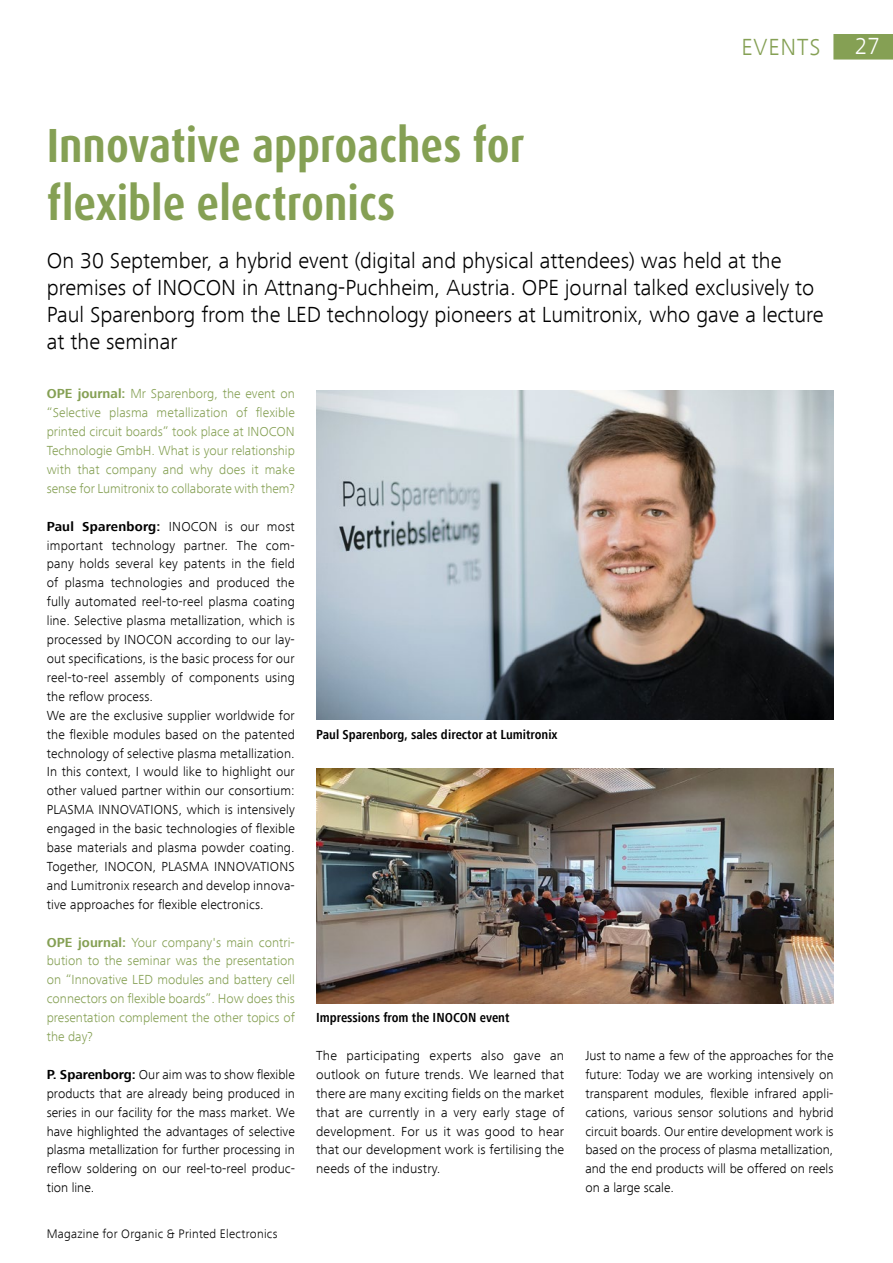
<style>
.page{position:relative;width:893px;height:1263px;background:#fff}
.page>*{position:absolute;margin:0;border:0;box-sizing:border-box;transform-origin:0 0}
.t1{font:700 condensed 48px/57.6px "Dax OT";color:#85a054}
.t2{font:300 24px "Frutiger Next Com";letter-spacing:.04em;color:#85a054}
.t3{font:300 24px "Frutiger Next Com";color:#fff}
.t4{font:300 22.5px/27px "Frutiger Next Com";color:#000}
.t5{font:300 13.5px/18.9px "Frutiger Next Com";letter-spacing:.01em;color:#000;text-align:justify}
.t6{font:300 13.5px/18.9px "Frutiger Next Com";color:#85a054;text-align:justify}
.t7{font:700 condensed 13.5px "Frutiger Next Com";color:#000}
.t8{font:300 12.75px "Frutiger Next Com";letter-spacing:.02em;color:#000}
.s1{font-weight:700}
</style>
<div class="page">
<div style="left:833px;top:34px;width:60px;height:26px;background:#85a054"></div>
<img style="left:316px;top:390px;width:517px;height:330px">
<img style="left:316px;top:768px;width:517px;height:235px">
<h2 class="t2" style="left:741px;top:33px;width:81px">EVENTS</h2>
<h2 class="t3" style="left:855px;top:33px;width:27px">27</h2>
<h1 class="t1" style="left:47px;top:117px;width:479px">Innovative approaches for flexible electronics</h1>
<p class="t4" style="left:47px;top:247px;width:778px">On 30 September, a hybrid event (digital and physical attendees) was held at the premises of INOCON in Attnang-Puchheim, Austria. OPE journal talked exclusively to Paul Sparenborg from the LED technology pioneers at Lumitronix, who gave a lecture at the seminar</p>
<p class="t6" style="left:47px;top:384px;width:250px"><span class="s1">OPE journal:</span> Mr Sparenborg, the event on “Selective plasma metallization of flexible printed circuit boards” took place at INOCON Technologie GmbH. What is your relationship with that company and why does it make sense for Lumitronix to collaborate with them?</p>
<p class="t5" style="left:47px;top:517px;width:250px;text-align:left"><span class="s1">Paul Sparenborg:</span> INOCON is our most important technology partner. The com&shy;pany holds several key patents in the field of plasma technologies and produced the fully automated reel-to-reel plasma coating line. Selective plasma metallization, which is processed by INOCON according to our lay&shy;out specifications, is the basic process for our reel-to-reel assembly of components using the reflow process.<br>We are the exclusive supplier worldwide for the flexible modules based on the patented technology of selective plasma metallization.<br>In this context, I would like to highlight our other valued partner within our consortium:<br>PLASMA INNOVATIONS, which is intensively engaged in the basic technologies of flexible base materials and plasma powder coating.<br>Together, INOCON, PLASMA INNOVATIONS and Lumitronix research and develop innova&shy;tive approaches for flexible electronics.</p>
<p class="t6" style="left:47px;top:932px;width:250px"><span class="s1">OPE journal:</span> Your company's main contri&shy;bution to the seminar was the presentation on “Innovative LED modules and battery cell connectors on flexible boards”. How does this presentation complement the other topics of the day?</p>
<p class="t5" style="left:47px;top:1065px;width:250px"><span class="s1">P. Sparenborg:</span> Our aim was to show flexible products that are already being produced in series in our facility for the mass market. We have highlighted the advantages of selective plasma metallization for further processing in reflow soldering on our reel-to-reel produc&shy;tion line.</p>
<p class="t7" style="left:316px;top:726px;width:243px">Paul Sparenborg, sales director at Lumitronix</p>
<p class="t7" style="left:316px;top:1010px;width:195px">Impressions from the INOCON event</p>
<p class="t5" style="left:316px;top:1046px;width:250px">The participating experts also gave an outlook on future trends. We learned that there are many exciting fields on the market that are currently in a very early stage of development. For us it was good to hear that our development work is fertilising the needs of the industry.</p>
<p class="t5" style="left:585px;top:1046px;width:250px">Just to name a few of the approaches for the future: Today we are working intensively on transparent modules, flexible infrared appli&shy;cations, various sensor solutions and hybrid circuit boards. Our entire development work is based on the process of plasma metallization, and the end products will be offered on reels on a large scale.</p>
<p class="t8" style="left:47px;top:1226px;width:232px">Magazine for Organic &amp; Printed Electronics</p>
</div>
